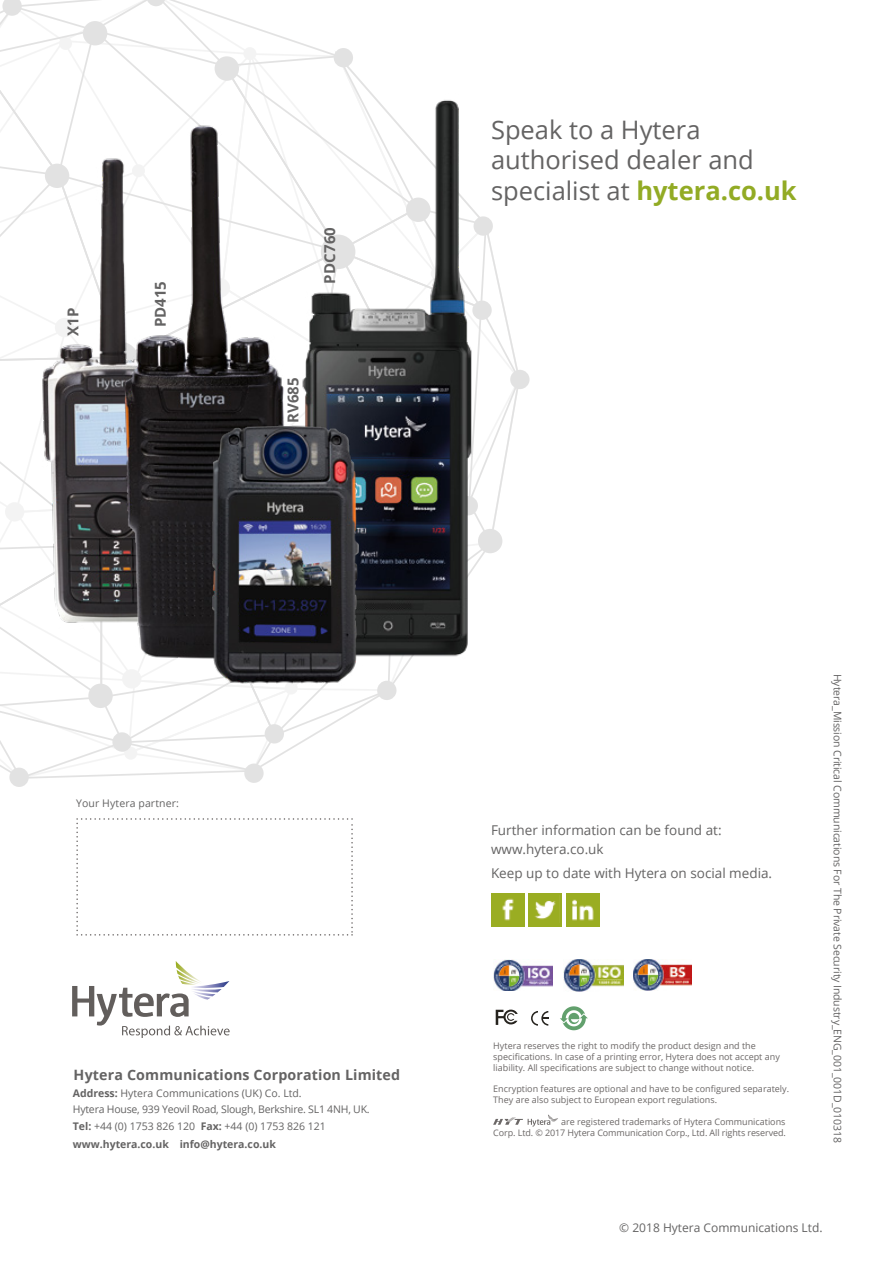
<style>
.page{position:relative;width:893px;height:1263px;background:#fff}
.page>*{position:absolute;margin:0;border:0;box-sizing:border-box;transform-origin:0 0}
.t1{font:25.5px/30.6px "Open Sans";color:#646363}
.t2{font:700 15px "Open Sans";color:#646363}
.t3{font:700 14.25px "Open Sans";letter-spacing:.01em;color:#646363}
.t4{font:13.5px/19.5px "Open Sans";color:#646363}
.t5{font:12px "Open Sans";color:#646363}
.t6{font:10.5px/16.5px "Open Sans";letter-spacing:-.01em;color:#646363}
.t7{font:700 10.5px "Open Sans";color:#646363}
.t8{font:10.5px "Open Sans";letter-spacing:.01em;color:#646363}
.t9{font:9px/10.8px "Open Sans";color:#6b6766}
.s1{font-weight:700;color:#92ab24}
.s2{font-weight:700}
</style>
<div class="page">
<svg style="left:244px;top:763px;width:20px;height:20px"></svg>
<svg style="left:9px;top:768px;width:20px;height:19px"></svg>
<svg style="left:0;top:0;width:518px;height:780px"></svg>
<div style="left:334px;top:48px;width:19px;height:19px;background:#e2e2e2;border-radius:50%"></div>
<div style="left:473px;top:216px;width:20px;height:20px;background:#e2e2e2;border-radius:50%"></div>
<div style="left:472px;top:301px;width:20px;height:19px;background:#e2e2e2;border-radius:50%"></div>
<div style="left:510px;top:370px;width:20px;height:19px;background:#e2e2e2;border-radius:50%"></div>
<svg style="left:459px;top:496px;width:19px;height:19px"></svg>
<div style="left:377px;top:681px;width:19px;height:19px;background:#e2e2e2;border-radius:50%"></div>
<div style="left:83px;top:21px;width:24px;height:24px;background:#e2e2e2;border-radius:50%"></div>
<div style="left:215px;top:56px;width:24px;height:25px;background:#e2e2e2;border-radius:50%"></div>
<svg style="left:493px;top:1114px;width:65px;height:12px"></svg>
<svg style="left:531px;top:1011px;width:17px;height:15px"></svg>
<svg style="left:560px;top:1006px;width:28px;height:24px"></svg>
<svg style="left:496px;top:1009px;width:22px;height:16px"></svg>
<div style="left:528px;top:893px;width:34px;height:33px;background:#9aad22"></div>
<img style="left:534px;top:900px;width:22px;height:20px">
<div style="left:491px;top:893px;width:33px;height:33px;background:#9aad22"></div>
<img style="left:502px;top:898px;width:12px;height:23px">
<div style="left:566px;top:893px;width:33px;height:33px;background:#9aad22"></div>
<img style="left:572px;top:899px;width:22px;height:22px">
<img style="left:493px;top:960px;width:59px;height:31px">
<img style="left:633px;top:959px;width:58px;height:31px">
<img style="left:564px;top:959px;width:59px;height:32px">
<svg style="left:72px;top:961px;width:158px;height:77px"></svg>
<img style="left:33px;top:155px;width:65px;height:478px">
<img style="left:98px;top:84px;width:211px;height:612px">
<img style="left:298px;top:84px;width:178px;height:587px">
<img style="left:213px;top:411px;width:152px;height:283px">
<svg style="left:76px;top:818px;width:277px;height:117px"></svg>
<h2 class="t2" style="left:62px;top:336px;width:29px;rotate:-90deg">X1P</h2>
<h2 class="t2" style="left:150px;top:327px;width:48px;rotate:-90deg">PD415</h2>
<h2 class="t2" style="left:319px;top:284px;width:58px;rotate:-90deg">PDC760</h2>
<h2 class="t2" style="left:283px;top:423px;width:47px;rotate:-90deg">RV685</h2>
<h1 class="t1" style="left:491px;top:113px;width:307px">Speak to a Hytera authorised dealer and specialist at <span class="s1">hytera.co.uk</span></h1>
<p class="t8" style="left:76px;top:796px;width:104px">Your Hytera partner:</p>
<h3 class="t3" style="left:74px;top:1064px;width:328px">Hytera Communications Corporation Limited</h3>
<p class="t6" style="left:73px;top:1084px;width:298px"><span class="s2">Address:</span> Hytera Communications (UK) Co. Ltd.<br>Hytera House, 939 Yeovil Road, Slough, Berkshire. SL1 4NH, UK.<br><span class="s2">Tel:</span> +44 (0) 1753 826 120 <span class="s2">Fax:</span> +44 (0) 1753 826 121</p>
<p class="t7" style="left:73px;top:1137px;width:205px">www.hytera.co.uk info@hytera.co.uk</p>
<h3 class="t4" style="left:491px;top:819px;width:232px">Further information can be found at: www.hytera.co.uk</h3>
<h3 class="t4" style="left:491px;top:863px;width:283px">Keep up to date with Hytera on social media.</h3>
<p class="t9" style="left:493px;top:1040px;width:288px">Hytera reserves the right to modify the product design and the specifications. In case of a printing error, Hytera does not accept any liability. All specifications are subject to change without notice.</p>
<p class="t9" style="left:493px;top:1083px;width:297px">Encryption features are optional and have to be configured separately.<br>They are also subject to European export regulations.</p>
<p class="t9" style="left:493px;top:1116px;width:294px;text-align:right">are registered trademarks of Hytera Communications<br>Corp. Ltd. © 2017 Hytera Communication Corp., Ltd. All rights reserved.</p>
<p class="t6" style="left:846px;top:674px;width:470px;rotate:90deg">Hytera_Mission Critical Communications For The Private Security Industry_ENG_001_001D_010318</p>
<h3 class="t5" style="left:619px;top:1219px;width:205px">© 2018 Hytera Communications Ltd.</h3>
</div>
